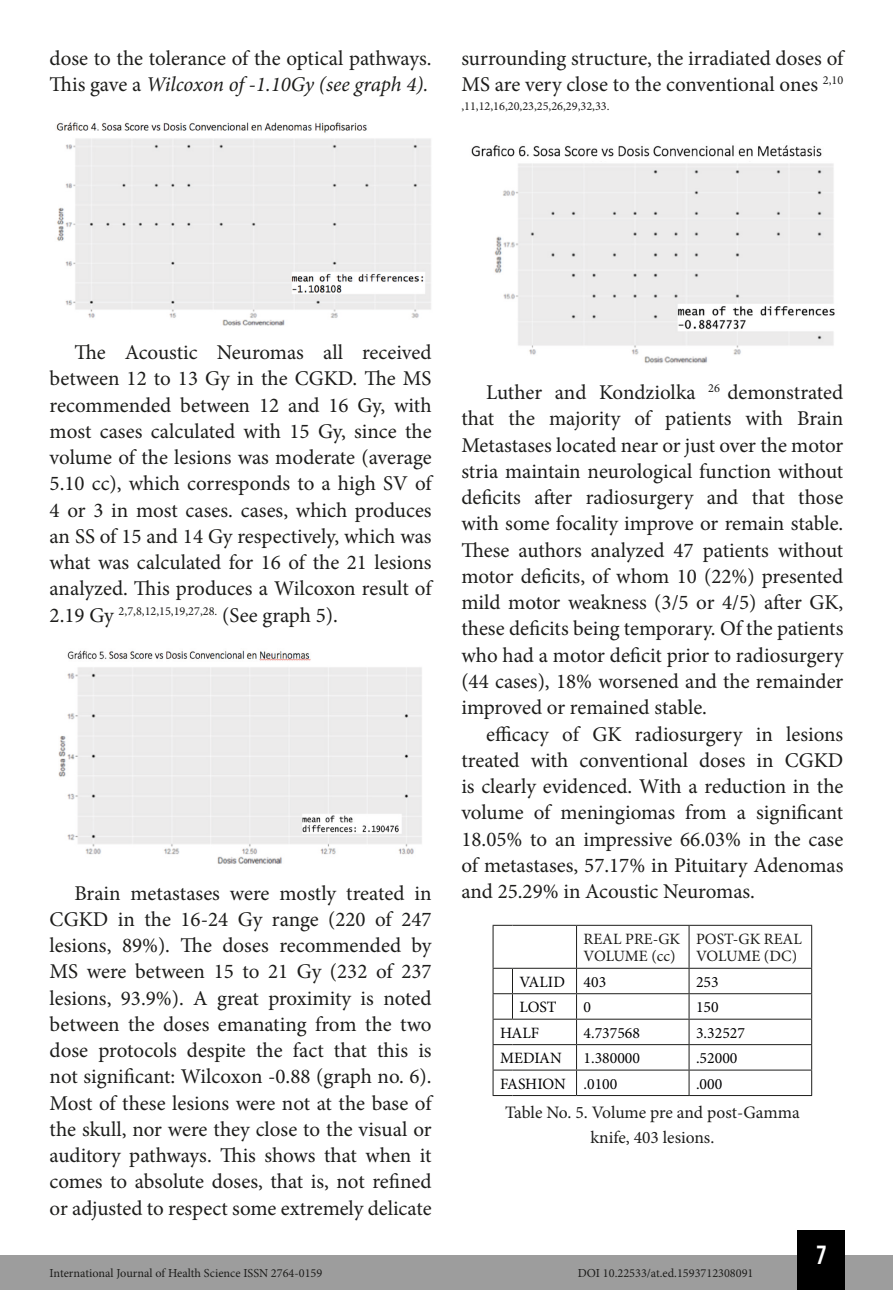
<style>
.page{position:relative;width:893px;height:1290px;background:#fff}
.page>*{position:absolute;margin:0;border:0;box-sizing:border-box;transform-origin:0 0}
.t1{font:26.25px "Bebas Kai";color:#fff}
.t2{font:21px/26.2px "Minion Pro";letter-spacing:-.005em;color:#1d1d1b;text-align:justify}
.t3{font:17.5px/24.5px "Minion Pro";letter-spacing:-.005em;color:#1d1d1b;text-align:center}
.t4{font:15.75px "Minion Pro";color:#020203}
.t5{font:15.75px/17.5px "Minion Pro";color:#1d1d1b}
.t6{font:12.25px "Minion Pro";color:#1d1d1b}
.s1{font-style:italic}
.s2{font-size:21px}
</style>
<div class="page">
<div style="left:0;top:1255px;width:893px;height:35px;background:#9d9d9d"></div>
<div style="left:797px;top:1230px;width:48px;height:60px;background:#000"></div>
<img style="left:56px;top:122px;width:375px;height:204px">
<img style="left:58px;top:650px;width:364px;height:214px">
<img style="left:471px;top:145px;width:364px;height:218px">
<svg style="left:493px;top:925px;width:19px;height:1px"></svg>
<hr style="left:493px;top:926px;width:1px;height:42px;background:#1d1d1b">
<hr style="left:512px;top:925px;width:64px;height:1px;background:#1d1d1b">
<hr style="left:576px;top:925px;width:113px;height:1px;background:#1d1d1b">
<hr style="left:576px;top:926px;width:1px;height:42px;background:#1d1d1b">
<hr style="left:689px;top:925px;width:123px;height:1px;background:#1d1d1b">
<hr style="left:689px;top:926px;width:1px;height:42px;background:#1d1d1b">
<hr style="left:811px;top:926px;width:1px;height:42px;background:#1d1d1b">
<hr style="left:512px;top:968px;width:64px;height:1px;background:#1d1d1b">
<hr style="left:576px;top:968px;width:113px;height:1px;background:#1d1d1b">
<hr style="left:689px;top:968px;width:123px;height:1px;background:#1d1d1b">
<hr style="left:512px;top:993px;width:64px;height:1px;background:#1d1d1b">
<hr style="left:576px;top:993px;width:113px;height:1px;background:#1d1d1b">
<hr style="left:689px;top:993px;width:123px;height:1px;background:#1d1d1b">
<hr style="left:512px;top:1019px;width:64px;height:1px;background:#1d1d1b">
<hr style="left:576px;top:1019px;width:113px;height:1px;background:#1d1d1b">
<hr style="left:689px;top:1019px;width:123px;height:1px;background:#1d1d1b">
<hr style="left:512px;top:1044px;width:64px;height:1px;background:#1d1d1b">
<hr style="left:576px;top:1044px;width:113px;height:1px;background:#1d1d1b">
<hr style="left:689px;top:1044px;width:123px;height:1px;background:#1d1d1b">
<hr style="left:512px;top:1069px;width:64px;height:1px;background:#1d1d1b">
<hr style="left:576px;top:1069px;width:113px;height:1px;background:#1d1d1b">
<svg style="left:576px;top:969px;width:1px;height:126px"></svg>
<hr style="left:689px;top:1069px;width:123px;height:1px;background:#1d1d1b">
<svg style="left:689px;top:969px;width:1px;height:126px"></svg>
<svg style="left:811px;top:969px;width:1px;height:126px"></svg>
<svg style="left:493px;top:968px;width:20px;height:128px"></svg>
<hr style="left:512px;top:1095px;width:64px;height:1px;background:#1d1d1b">
<hr style="left:576px;top:1095px;width:113px;height:1px;background:#1d1d1b">
<hr style="left:689px;top:1095px;width:123px;height:1px;background:#1d1d1b">
<p class="t2" style="left:50px;top:45px;width:383px">dose to the tolerance of the optical pathways.<br>This gave a <span class="s1">Wilcoxon of -1.10Gy (see graph 4).</span></p>
<p class="t2" style="left:461px;top:45px;width:383px">surrounding structure, the irradiated doses of<br>MS are very close to the conventional ones <sup>2,10</sup></p>
<p class="t6" style="left:461px;top:98px;width:150px">,11,12,16,20,23,25,26,29,32,33.</p>
<p class="t2" style="left:50px;top:339px;width:384px;text-indent:25px">The Acoustic Neuromas all received between 12 to 13 Gy in the CGKD. The MS recommended between 12 and 16 Gy, with most cases calculated with 15 Gy, since the volume of the lesions was moderate (average 5.10 cc), which corresponds to a high SV of 4 or 3 in most cases. cases, which produces an SS of 15 and 14 Gy respectively, which was what was calculated for 16 of the 21 lesions analyzed. This produces a Wilcoxon result of</p>
<p class="t6" style="left:50px;top:603px;width:290px"><span class="s2">2.19 Gy</span> 2,7,8,12,15,19,27,28. <span class="s2">(See graph 5).</span></p>
<p class="t2" style="left:50px;top:880px;width:384px;text-indent:25px">Brain metastases were mostly treated in CGKD in the 16-24 Gy range (220 of 247 lesions, 89%). The doses recommended by MS were between 15 to 21 Gy (232 of 237 lesions, 93.9%). A great proximity is noted between the doses emanating from the two dose protocols despite the fact that this is not significant: Wilcoxon -0.88 (graph no. 6).<br>Most of these lesions were not at the base of the skull, nor were they close to the visual or auditory pathways. This shows that when it comes to absolute doses, that is, not refined or adjusted to respect some extremely delicate</p>
<p class="t2" style="left:461px;top:379px;width:384px;text-indent:25px">Luther and Kondziolka <sup>26</sup> demonstrated that the majority of patients with Brain Metastases located near or just over the motor stria maintain neurological function without deficits after radiosurgery and that those with some focality improve or remain stable.<br>These authors analyzed 47 patients without motor deficits, of whom 10 (22%) presented mild motor weakness (3/5 or 4/5) after GK, these deficits being temporary. Of the patients who had a motor deficit prior to radiosurgery (44 cases), 18% worsened and the remainder improved or remained stable.</p>
<p class="t2" style="left:461px;top:721px;width:383px;text-indent:25px">efficacy of GK radiosurgery in lesions treated with conventional doses in CGKD is clearly evidenced. With a reduction in the volume of meningiomas from a significant 18.05% to an impressive 66.03% in the case of metastases, 57.17% in Pituitary Adenomas and 25.29% in Acoustic Neuromas.</p>
<p class="t5" style="left:583px;top:930px;width:98px">REAL PRE-GK<br>VOLUME (cc)</p>
<p class="t5" style="left:696px;top:930px;width:107px">POST-GK REAL<br>VOLUME (DC)</p>
<p class="t4" style="left:519px;top:971px;width:88px">VALID 403</p>
<p class="t4" style="left:696px;top:971px;width:24px">253</p>
<p class="t4" style="left:519px;top:996px;width:39px">LOST</p>
<p class="t4" style="left:583px;top:996px;width:9px">0</p>
<p class="t4" style="left:696px;top:996px;width:24px">150</p>
<p class="t4" style="left:500px;top:1022px;width:41px">HALF</p>
<p class="t4" style="left:583px;top:1022px;width:58px">4.737568</p>
<p class="t4" style="left:696px;top:1022px;width:50px">3.32527</p>
<p class="t4" style="left:500px;top:1047px;width:63px">MEDIAN</p>
<p class="t4" style="left:583px;top:1047px;width:58px">1.380000</p>
<p class="t4" style="left:696px;top:1047px;width:43px">.52000</p>
<p class="t4" style="left:500px;top:1073px;width:119px">FASHION .0100</p>
<p class="t4" style="left:696px;top:1073px;width:28px">.000</p>
<p class="t3" style="left:505px;top:1100px;width:296px">Table No. 5. Volume pre and post-Gamma knife, 403 lesions.</p>
<p class="t1" style="left:817px;top:1241px;width:11px">7</p>
<p class="t6" style="left:50px;top:1265px;width:274px">International Journal of Health Science ISSN 2764-0159</p>
<p class="t6" style="left:578px;top:1265px;width:177px">DOI 10.22533/at.ed.1593712308091</p>
</div>
